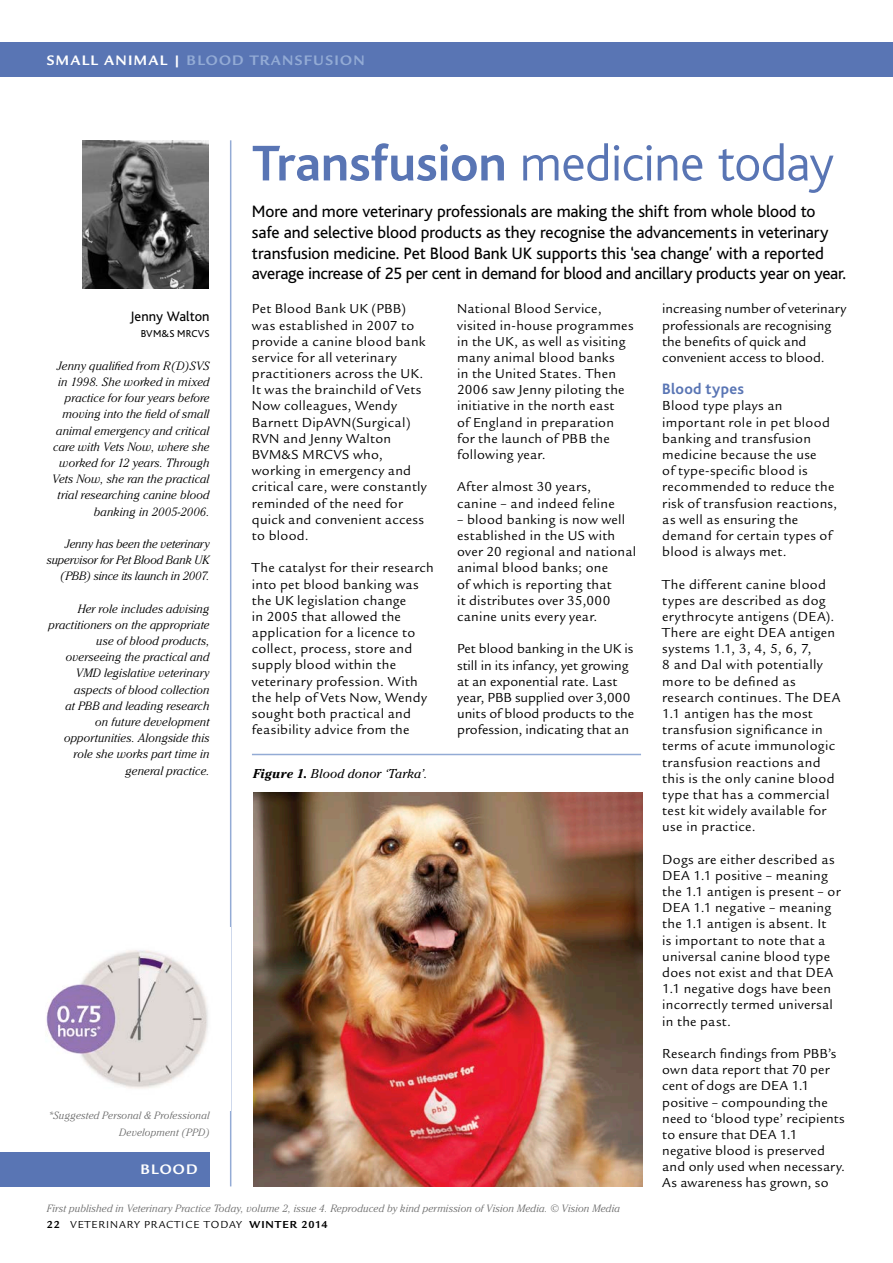
<style>
.page{position:relative;width:893px;height:1263px;background:#fff}
.page>*{position:absolute;margin:0;border:0;box-sizing:border-box;transform-origin:0 0}
.t1{font:300 52.5px "Bliss";letter-spacing:-.015em;color:#5975b4}
.t2{font:17.25px/20.7px "Bliss";letter-spacing:-.01em;color:#000}
.t3{font:700 15.75px "Bliss";letter-spacing:.015em;color:#5975b4}
.t4{font:700 14.25px "Legacy Sans Itc T";letter-spacing:.09em;color:#93abd5}
.t5{font:14.25px "Bliss";letter-spacing:.005em;color:#000}
.t6{font:700 14.25px "Legacy Sans Itc T";letter-spacing:.09em;color:#fff}
.t7{font:13.5px/16.2px "Legacy Sans Itc T";letter-spacing:.02em;color:#000}
.t8{font:13.5px/16.2px "Legacy Sans Itc T";color:#000}
.t9{font:italic 12.75px "Cheltenham";letter-spacing:.01em;color:#000}
.t10{font:italic 300 12px/16.2px "Cheltenham";letter-spacing:.005em;color:#000;text-align:right}
.t11{font:italic 300 10.5px/16.2px "Cheltenham";letter-spacing:.015em;color:#6e6e6e;text-align:right}
.t12{font:10.5px "Legacy Sans Itc T";letter-spacing:.09em;color:#000}
.t13{font:10.5px "Bliss";letter-spacing:.01em;color:#000}
.s1{color:#fff}
.s2{font-weight:700}
</style>
<div class="page">
<div style="left:0;top:43px;width:893px;height:34px;background:#5975b4"></div>
<img style="left:83px;top:141px;width:126px;height:147px">
<hr style="left:230px;top:140px;width:1px;height:1046px;background:#93abd5">
<div style="left:0;top:1152px;width:209px;height:34px;background:#5975b4"></div>
<img style="left:253px;top:792px;width:389px;height:394px">
<hr style="left:252px;top:754px;width:389px;height:1px;background:#93abd5">
<img style="left:46px;top:927px;width:185px;height:183px">
<p class="t4" style="left:47px;top:52px;width:319px"><span class="s1">SMALL ANIMAL |</span> BLOOD TRANSFUSION</p>
<p class="t5" style="left:130px;top:309px;width:81px">Jenny Walton</p>
<p class="t13" style="left:141px;top:328px;width:70px">BVM&amp;S MRCVS</p>
<p class="t10" style="left:52px;top:358px;width:159px">Jenny qualified from R(D)SVS in 1998. She worked in mixed practice for four years before moving into the field of small animal emergency and critical care with Vets Now, where she worked for 12 years. Through<br>Vets Now, she ran the practical trial researching canine blood banking in 2005-2006.</p>
<p class="t10" style="left:47px;top:536px;width:164px">Jenny has been the veterinary supervisor for Pet Blood Bank UK (PBB) since its launch in 2007.</p>
<p class="t10" style="left:49px;top:600px;width:162px">Her role includes advising practitioners on the appropriate use of blood products, overseeing the practical and<br>VMD legislative veterinary aspects of blood collection<br>at PBB and leading research<br>on future development opportunities. Alongside this role she works part time in general practice.</p>
<p class="t11" style="left:48px;top:1107px;width:163px">*Suggested Personal &amp; Professional<br>Development (PPD)</p>
<p class="t6" style="left:141px;top:1160px;width:58px">BLOOD</p>
<h1 class="t1" style="left:252px;top:136px;width:584px"><span class="s2">Transfusion</span> medicine today</h1>
<p class="t2" style="left:252px;top:202px;width:596px">More and more veterinary professionals are making the shift from whole blood to safe and selective blood products as they recognise the advancements in veterinary transfusion medicine. Pet Blood Bank UK supports this ‘sea change’ with a reported average increase of 25 per cent in demand for blood and ancillary products year on year.</p>
<p class="t7" style="left:252px;top:301px;width:176px">Pet Blood Bank UK (PBB) was established in 2007 to provide a canine blood bank service for all veterinary practitioners across the UK.<br>It was the brainchild of Vets<br>Now colleagues, Wendy<br>Barnett DipAVN(Surgical)<br>RVN and Jenny Walton<br>BVM&amp;S MRCVS who, working in emergency and critical care, were constantly reminded of the need for quick and convenient access to blood.</p>
<p class="t7" style="left:252px;top:560px;width:183px">The catalyst for their research into pet blood banking was the UK legislation change<br>in 2005 that allowed the application for a licence to collect, process, store and supply blood within the veterinary profession. With the help of Vets Now, Wendy sought both practical and feasibility advice from the</p>
<p class="t8" style="left:662px;top:301px;width:185px">increasing number of veterinary professionals are recognising the benefits of quick and convenient access to blood.</p>
<p class="t3" style="left:662px;top:381px;width:83px">Blood types</p>
<p class="t7" style="left:662px;top:398px;width:176px">Blood type plays an important role in pet blood banking and transfusion medicine because the use<br>of type-specific blood is recommended to reduce the risk of transfusion reactions, as well as ensuring the demand for certain types of blood is always met.</p>
<p class="t7" style="left:662px;top:576px;width:180px">The different canine blood types are described as dog erythrocyte antigens (DEA).<br>There are eight DEA antigen systems 1.1, 3, 4, 5, 6, 7,<br>8 and Dal with potentially more to be defined as research continues. The DEA<br>1.1 antigen has the most transfusion significance in terms of acute immunologic transfusion reactions and this is the only canine blood type that has a commercial test kit widely available for use in practice.</p>
<p class="t7" style="left:662px;top:851px;width:180px">Dogs are either described as<br>DEA 1.1 positive – meaning the 1.1 antigen is present – or<br>DEA 1.1 negative – meaning the 1.1 antigen is absent. It<br>is important to note that a universal canine blood type does not exist and that DEA<br>1.1 negative dogs have been incorrectly termed universal in the past.</p>
<p class="t7" style="left:662px;top:1045px;width:184px">Research findings from PBB’s own data report that 70 per cent of dogs are DEA 1.1 positive – compounding the need to ‘blood type’ recipients to ensure that DEA 1.1 negative blood is preserved and only used when necessary.<br>As awareness has grown, so</p>
<p class="t7" style="left:457px;top:301px;width:178px">National Blood Service, visited in-house programmes in the UK, as well as visiting many animal blood banks<br>in the United States. Then<br>2006 saw Jenny piloting the initiative in the north east<br>of England in preparation for the launch of PBB the following year.</p>
<p class="t7" style="left:457px;top:479px;width:159px">After almost 30 years, canine – and indeed feline</p>
<p class="t7" style="left:457px;top:511px;width:181px">– blood banking is now well established in the US with over 20 regional and national animal blood banks; one<br>of which is reporting that<br>it distributes over 35,000 canine units every year.</p>
<p class="t8" style="left:457px;top:641px;width:178px">Pet blood banking in the UK is still in its infancy, yet growing at an exponential rate. Last year, PBB supplied over 3,000 units of blood products to the profession, indicating that an</p>
<p class="t9" style="left:253px;top:766px;width:176px"><span class="s2">Figure 1.</span> Blood donor ‘Tarka’.</p>
<p class="t11" style="left:47px;top:1200px;width:575px">First published in Veterinary Practice Today, volume 2, issue 4. Reproduced by kind permission of Vision Media. © Vision Media</p>
<p class="t12" style="left:47px;top:1218px;width:282px"><span class="s2">22</span> VETERINARY PRACTICE TODAY <span class="s2">WINTER 2014</span></p>
</div>
